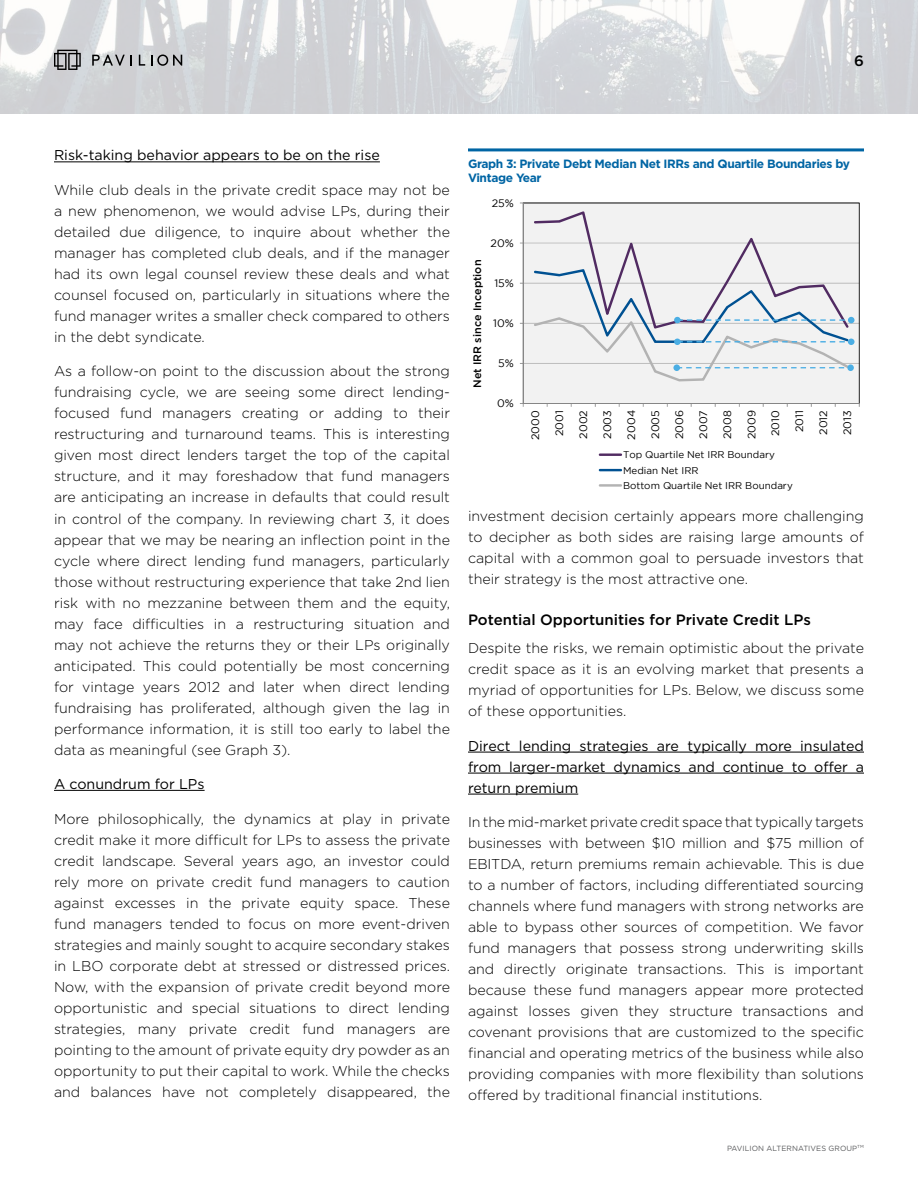
<style>
.page{position:relative;width:918px;height:1188px;background:#fff}
.page>*{position:absolute;margin:0;border:0;box-sizing:border-box;transform-origin:0 0}
.t1{font:500 15px "Gotham";color:#000}
.t2{font:500 15px "Gotham";color:#000101}
.t3{font:300 14.25px/21px "Gotham";color:#000;text-align:justify}
.t4{font:14.25px/21px "Gotham";color:#000;text-align:justify}
.t5{font:700 12px/14.4px "Gotham";letter-spacing:-.03em;color:#0065a4}
.t6{font:10.8px "Gotham";letter-spacing:.005em;color:#000}
.t7{font:500 10.8px "Gotham";letter-spacing:-.005em;color:#000}
.t8{font:9.75px/15.3px "Gotham";color:#000}
.t9{font:7.5px "Gotham";letter-spacing:.01em;color:#58595b}
</style>
<div class="page">
<img style="left:0;top:0;width:918px;height:114px">
<svg style="left:92px;top:55px;width:40px;height:11px"></svg>
<svg style="left:139px;top:55px;width:6px;height:11px"></svg>
<svg style="left:151px;top:55px;width:31px;height:11px"></svg>
<svg style="left:54px;top:50px;width:27px;height:20px"></svg>
<hr style="left:54px;top:162px;width:326px;height:1px;background:#000">
<hr style="left:54px;top:790px;width:151px;height:1px;background:#000">
<hr style="left:468px;top:752px;width:396px;height:1px;background:#000">
<hr style="left:468px;top:773px;width:396px;height:1px;background:#000">
<hr style="left:468px;top:794px;width:110px;height:1px;background:#000">
<div style="left:524px;top:203px;width:336px;height:201px;background:#f2f2f2"></div>
<hr style="left:523px;top:403px;width:336px;height:1px;background:#868686">
<hr style="left:523px;top:203px;width:1px;height:201px;background:#868686">
<hr style="left:599px;top:453px;width:23px;height:3px;background:#512b62">
<hr style="left:599px;top:469px;width:23px;height:2px;background:#005192">
<hr style="left:599px;top:484px;width:23px;height:3px;background:#b3b3b3">
<svg style="left:534px;top:211px;width:321px;height:170px"></svg>
<hr style="left:468px;top:148px;width:396px;height:3px;background:#0065a4">
<p class="t2" style="left:854px;top:51px;width:11px">6</p>
<p class="t4" style="left:54px;top:145px;width:327px">Risk-taking behavior appears to be on the rise</p>
<p class="t3" style="left:54px;top:179px;width:398px">While club deals in the private credit space may not be a new phenomenon, we would advise LPs, during their detailed due diligence, to inquire about whether the manager has completed club deals, and if the manager had its own legal counsel review these deals and what counsel focused on, particularly in situations where the fund manager writes a smaller check compared to others in the debt syndicate.</p>
<p class="t3" style="left:54px;top:361px;width:398px">As a follow-on point to the discussion about the strong fundraising cycle, we are seeing some direct lending&shy;focused fund managers creating or adding to their restructuring and turnaround teams. This is interesting given most direct lenders target the top of the capital structure, and it may foreshadow that fund managers are anticipating an increase in defaults that could result in control of the company. In reviewing chart 3, it does appear that we may be nearing an inflection point in the cycle where direct lending fund managers, particularly those without restructuring experience that take 2nd lien risk with no mezzanine between them and the equity, may face difficulties in a restructuring situation and may not achieve the returns they or their LPs originally anticipated. This could potentially be most concerning for vintage years 2012 and later when direct lending fundraising has proliferated, although given the lag in performance information, it is still too early to label the data as meaningful (see Graph 3).</p>
<p class="t4" style="left:54px;top:773px;width:152px">A conundrum for LPs</p>
<p class="t3" style="left:54px;top:808px;width:398px">More philosophically, the dynamics at play in private credit make it more difficult for LPs to assess the private credit landscape. Several years ago, an investor could rely more on private credit fund managers to caution against excesses in the private equity space. These fund managers tended to focus on more event-driven strategies and mainly sought to acquire secondary stakes in LBO corporate debt at stressed or distressed prices.<br>Now, with the expansion of private credit beyond more opportunistic and special situations to direct lending strategies, many private credit fund managers are pointing to the amount of private equity dry powder as an opportunity to put their capital to work. While the checks and balances have not completely disappeared, the</p>
<p class="t5" style="left:468px;top:156px;width:384px">Graph 3: Private Debt Median Net IRRs and Quartile Boundaries by<br>Vintage Year</p>
<p class="t6" style="left:492px;top:197px;width:24px">25%</p>
<p class="t7" style="left:470px;top:388px;width:130px;rotate:-90deg">Net IRR since Inception</p>
<p class="t6" style="left:491px;top:237px;width:25px">20%</p>
<p class="t6" style="left:494px;top:277px;width:21px">15%</p>
<p class="t6" style="left:493px;top:317px;width:22px">10%</p>
<p class="t6" style="left:498px;top:358px;width:17px">5%</p>
<p class="t6" style="left:497px;top:398px;width:18px">0%</p>
<p class="t6" style="left:529px;top:440px;width:31px;rotate:-90deg">2000</p>
<p class="t6" style="left:553px;top:436px;width:27px;rotate:-90deg">2001</p>
<p class="t6" style="left:577px;top:439px;width:30px;rotate:-90deg">2002</p>
<p class="t6" style="left:601px;top:439px;width:30px;rotate:-90deg">2003</p>
<p class="t6" style="left:626px;top:440px;width:31px;rotate:-90deg">2004</p>
<p class="t6" style="left:649px;top:439px;width:30px;rotate:-90deg">2005</p>
<p class="t6" style="left:674px;top:439px;width:31px;rotate:-90deg">2006</p>
<p class="t6" style="left:697px;top:439px;width:30px;rotate:-90deg">2007</p>
<p class="t6" style="left:722px;top:439px;width:30px;rotate:-90deg">2008</p>
<p class="t6" style="left:746px;top:439px;width:31px;rotate:-90deg">2009</p>
<p class="t6" style="left:769px;top:436px;width:27px;rotate:-90deg">2010</p>
<p class="t6" style="left:794px;top:432px;width:24px;rotate:-90deg">2011</p>
<p class="t6" style="left:817px;top:435px;width:26px;rotate:-90deg">2012</p>
<p class="t6" style="left:842px;top:435px;width:26px;rotate:-90deg">2013</p>
<p class="t8" style="left:623px;top:447px;width:171px">Top Quartile Net IRR Boundary<br>Median Net IRR<br>Bottom Quartile Net IRR Boundary</p>
<p class="t3" style="left:468px;top:505px;width:398px">investment decision certainly appears more challenging to decipher as both sides are raising large amounts of capital with a common goal to persuade investors that their strategy is the most attractive one.</p>
<p class="t1" style="left:468px;top:610px;width:344px">Potential Opportunities for Private Credit LPs</p>
<p class="t3" style="left:468px;top:637px;width:398px">Despite the risks, we remain optimistic about the private credit space as it is an evolving market that presents a myriad of opportunities for LPs. Below, we discuss some of these opportunities.</p>
<p class="t4" style="left:468px;top:735px;width:398px">Direct lending strategies are typically more insulated from larger-market dynamics and continue to offer a return premium</p>
<p class="t3" style="left:468px;top:811px;width:398px">In the mid-market private credit space that typically targets businesses with between $10 million and $75 million of EBITDA, return premiums remain achievable. This is due to a number of factors, including differentiated sourcing channels where fund managers with strong networks are able to bypass other sources of competition. We favor fund managers that possess strong underwriting skills and directly originate transactions. This is important because these fund managers appear more protected against losses given they structure transactions and covenant provisions that are customized to the specific financial and operating metrics of the business while also providing companies with more flexibility than solutions offered by traditional financial institutions.</p>
<p class="t9" style="left:727px;top:1143px;width:138px">PAVILION ALTERNATIVES GROUP<sup>TM</sup></p>
</div>
